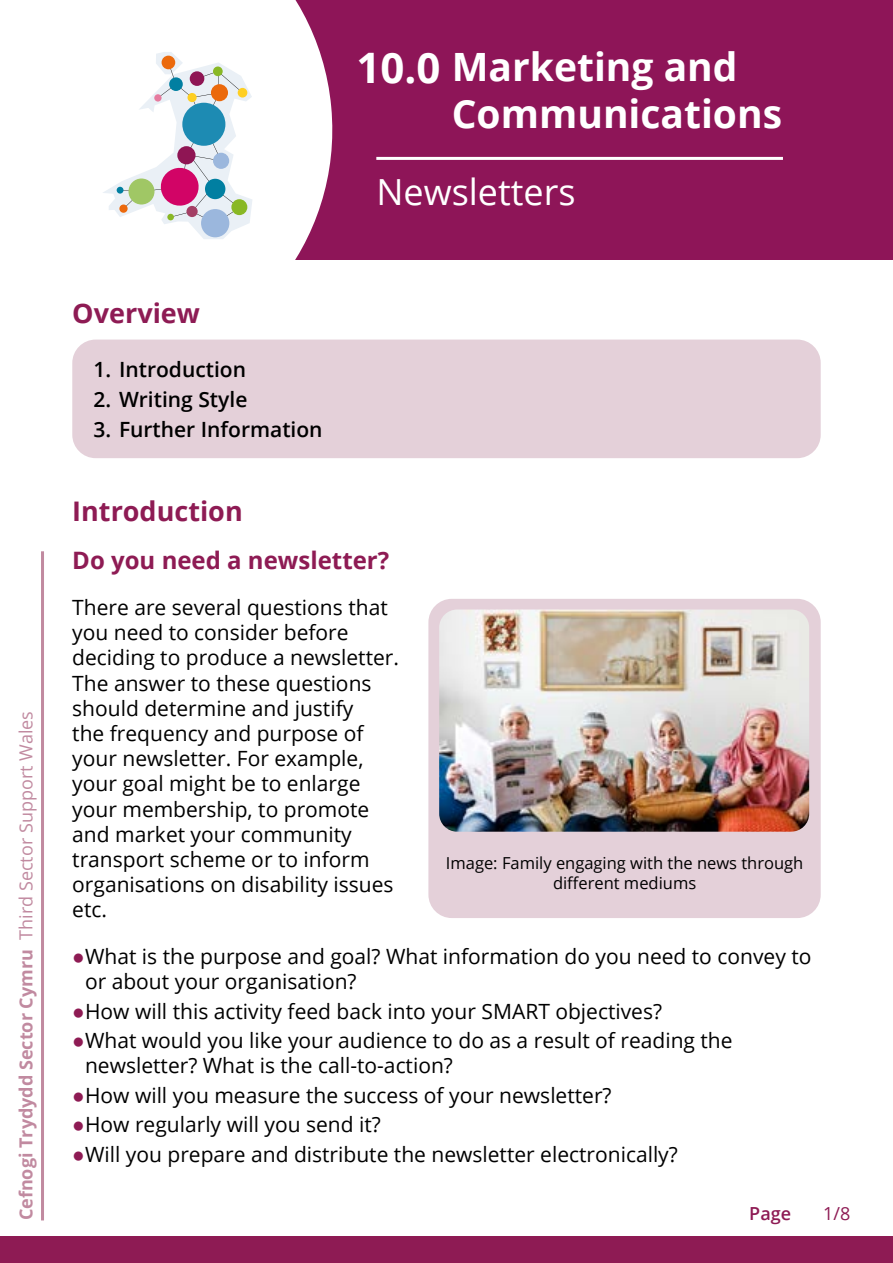
<style>
.page{position:relative;width:893px;height:1263px;background:#fff}
.page>*{position:absolute;margin:0;border:0;box-sizing:border-box;transform-origin:0 0}
.MainSectionHeading{font:700 42px "Open Sans";color:#fff}
.MainSectionHeading-2{font:700 39px/46.8px "Open Sans";color:#fff}
.MainSubSectionHeadin{font:36px "Open Sans";color:#fff}
.SectionHeading-Purpl{font:700 27px "Open Sans";color:#8e1b54}
.Subheading-Purple{font:700 24px "Open Sans";color:#8e1b54}
.Paragraph-Standard{font:21px/25.2px "Open Sans";color:#000}
.Paragraph-Overview{font:600 21px "Open Sans";color:#000}
.t1{font:700 18px "Open Sans";color:#c18aa0}
.t2{font:600 18px "Open Sans";color:#8e1b54}
.t3{font:18px "Open Sans";color:#8e1b54}
.Paragraph-ImageCapti{font:16.5px/19.8px "Open Sans";color:#000;text-align:center}
.s1{font-weight:400}
.s2{font-family:"Helvetica";color:#8e1b54}
</style>
<div class="page">
<div style="left:0;top:0;width:893px;height:259px;background:#8e1558"></div>
<div style="left:0;top:0;width:333px;height:259px;background:#fff"></div>
<hr style="left:41px;top:551px;width:3px;height:669px;background:#c18aa0">
<div style="left:72px;top:340px;width:749px;height:118px;background:#e4d0d9;border-radius:23px"></div>
<hr style="left:376px;top:157px;width:407px;height:3px;background:#fff">
<svg style="left:102px;top:52px;width:150px;height:187px"></svg>
<div style="left:190px;top:71px;width:14px;height:15px;background:#8f1554;border-radius:50%"></div>
<div style="left:211px;top:84px;width:17px;height:17px;background:#eb690c;border-radius:50%"></div>
<div style="left:213px;top:66px;width:10px;height:10px;background:#89b825;border-radius:50%"></div>
<div style="left:0;top:1236px;width:893px;height:27px;background:#8e1b54"></div>
<div style="left:428px;top:599px;width:393px;height:319px;background:#e4d0d9;border-radius:23px"></div>
<img style="left:439px;top:609px;width:370px;height:223px">
<h1 class="MainSectionHeading" style="left:357px;top:38px;width:85px">10.0</h1>
<h1 class="MainSectionHeading-2" style="left:452px;top:42px;width:332px">Marketing and<br>Communications</h1>
<h2 class="MainSubSectionHeadin" style="left:376px;top:167px;width:201px">Newsletters</h2>
<p class="t1" style="left:13px;top:1220px;width:511px;rotate:-90deg">Cefnogi Trydydd Sector Cymru <span class="s1">Third Sector Support Wales</span></p>
<h3 class="SectionHeading-Purpl" style="left:72px;top:294px;width:129px">Overview</h3>
<p class="Paragraph-Overview" style="left:94px;top:355px;width:154px">1. Introduction</p>
<p class="Paragraph-Overview" style="left:94px;top:385px;width:155px">2. Writing Style</p>
<p class="Paragraph-Overview" style="left:94px;top:415px;width:231px">3. Further Information</p>
<h3 class="SectionHeading-Purpl" style="left:72px;top:492px;width:172px">Introduction</h3>
<h4 class="Subheading-Purple" style="left:72px;top:543px;width:318px">Do you need a newsletter?</h4>
<p class="Paragraph-Standard" style="left:72px;top:594px;width:328px">There are several questions that you need to consider before deciding to produce a newsletter.<br>The answer to these questions should determine and justify<br>the frequency and purpose of your newsletter. For example, your goal might be to enlarge your membership, to promote and market your community transport scheme or to inform organisations on disability issues etc.</p>
<p class="Paragraph-ImageCapti" style="left:446px;top:853px;width:359px">Image: Family engaging with the news through different mediums</p>
<p class="Paragraph-Standard" style="left:85px;top:943px;width:728px;text-indent:-13px"><span class="s2">●</span>What is the purpose and goal? What information do you need to convey to or about your organisation?</p>
<p class="Paragraph-Standard" style="left:72px;top:998px;width:591px"><span class="s2">●</span>How will this activity feed back into your SMART objectives?</p>
<p class="Paragraph-Standard" style="left:85px;top:1027px;width:649px;text-indent:-13px"><span class="s2">●</span>What would you like your audience to do as a result of reading the newsletter? What is the call-to-action?</p>
<p class="Paragraph-Standard" style="left:72px;top:1082px;width:541px"><span class="s2">●</span>How will you measure the success of your newsletter?</p>
<p class="Paragraph-Standard" style="left:72px;top:1111px;width:310px"><span class="s2">●</span>How regularly will you send it?</p>
<p class="Paragraph-Standard" style="left:72px;top:1141px;width:607px"><span class="s2">●</span>Will you prepare and distribute the newsletter electronically?</p>
<p class="t2" style="left:749px;top:1201px;width:43px">Page</p>
<p class="t3" style="left:823px;top:1201px;width:29px">1/8</p>
</div>
